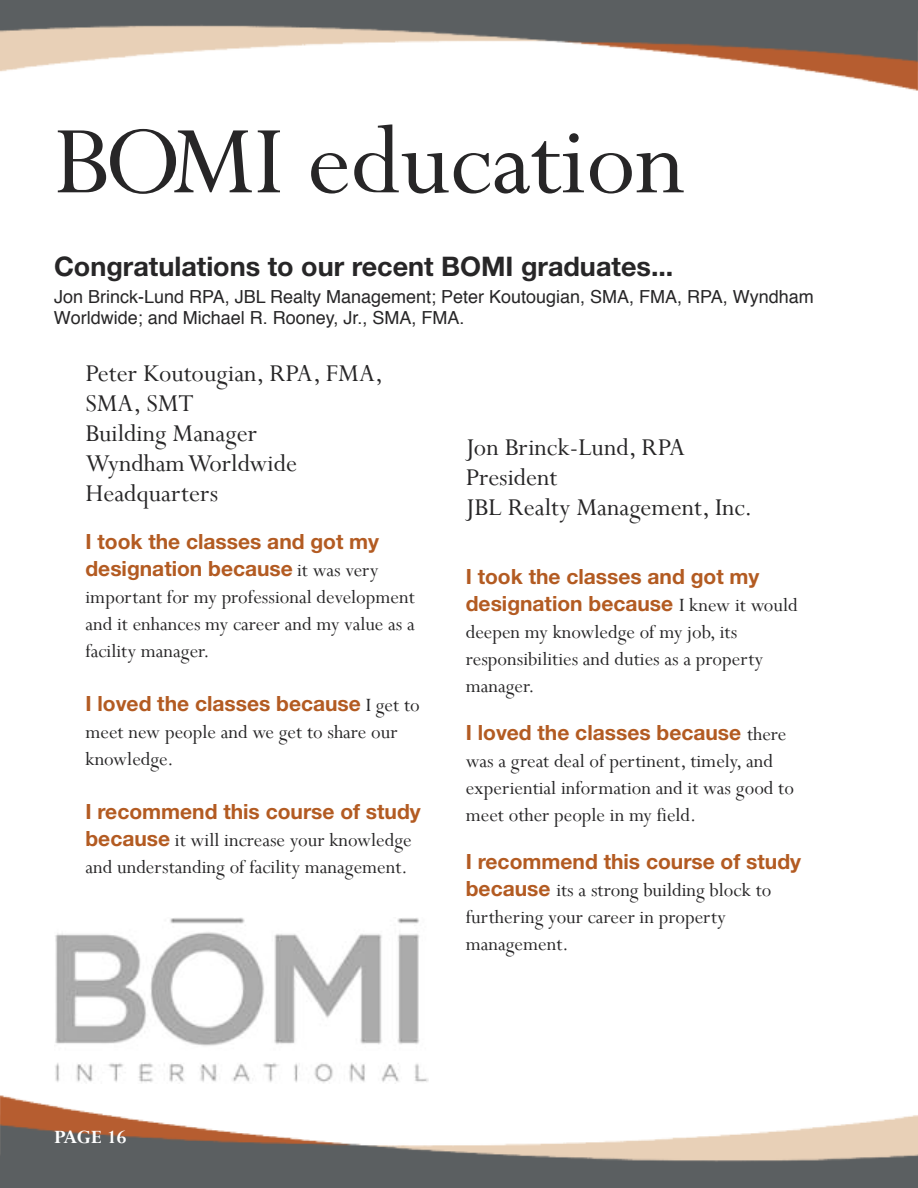
<style>
.page{position:relative;width:918px;height:1188px;background:#fff}
.page>*{position:absolute;margin:0;border:0;box-sizing:border-box;transform-origin:0 0}
.t1{font:108px "Perpetua";color:#272627}
.t2{font:27px/30px "Perpetua";color:#272627}
.t3{font:700 27px "Helvetica Neue";color:#272627}
.t4{font:21px/27px "Perpetua";color:#272627}
.t5{font:700 21px/27px "Helvetica Neue";color:#b35b22}
.t6{font:700 21px "Perpetua";letter-spacing:-.01em;color:#fff}
.t7{font:18px/21.6px "Helvetica";color:#272627}
.s1{font-family:"Perpetua";font-weight:400;color:#272627}
.s2{font-family:"Helvetica Neue";font-weight:700;color:#b35b22}
</style>
<div class="page">
<img style="left:0;top:1095px;width:918px;height:93px">
<img style="left:0;top:0;width:918px;height:91px">
<img style="left:55px;top:918px;width:374px;height:165px">
<h1 class="t1" style="left:54px;top:104px;width:633px">BOMI education</h1>
<p class="t3" style="left:54px;top:256px;width:621px">Congratulations to our recent BOMI graduates...</p>
<p class="t7" style="left:54px;top:287px;width:761px">Jon Brinck-Lund RPA, JBL Realty Management; Peter Koutougian, SMA, FMA, RPA, Wyndham<br>Worldwide; and Michael R. Rooney, Jr., SMA, FMA.</p>
<p class="t2" style="left:85px;top:359px;width:299px">Peter Koutougian, RPA, FMA,<br>SMA, SMT<br>Building Manager<br>WyndhamWorldwide<br>Headquarters</p>
<p class="t5" style="left:86px;top:530px;width:295px">I took the classes and got my designation because <span class="s1">it was very</span></p>
<p class="t4" style="left:85px;top:584px;width:331px;text-align:justify">important for my professional development and it enhances my career and my value as a facility manager.</p>
<p class="t5" style="left:86px;top:692px;width:336px">I loved the classes because <span class="s1">I get to</span></p>
<p class="t4" style="left:85px;top:719px;width:314px">meet new people and we get to share our knowledge.</p>
<p class="t5" style="left:86px;top:800px;width:337px">I recommend this course of study</p>
<p class="t4" style="left:85px;top:827px;width:328px"><span class="s2">because</span> it will increase your knowledge and understanding of facility management.</p>
<p class="t2" style="left:466px;top:434px;width:288px">Jon Brinck-Lund, RPA<br>President<br>JBL Realty Management, Inc.</p>
<p class="t5" style="left:466px;top:565px;width:334px">I took the classes and got my designation because <span class="s1">I knew it would</span></p>
<p class="t4" style="left:466px;top:620px;width:299px">deepen my knowledge of my job, its responsibilities and duties as a property manager.</p>
<p class="t5" style="left:466px;top:721px;width:322px">I loved the classes because <span class="s1">there</span></p>
<p class="t4" style="left:466px;top:749px;width:330px">was a great deal of pertinent, timely, and experiential information and it was good to meet other people in my field.</p>
<p class="t5" style="left:466px;top:850px;width:337px">I recommend this course of study</p>
<p class="t4" style="left:466px;top:878px;width:307px"><span class="s2">because</span> its a strong building block to furthering your career in property management.</p>
<p class="t6" style="left:54px;top:1125px;width:74px">PAGE 16</p>
</div>
